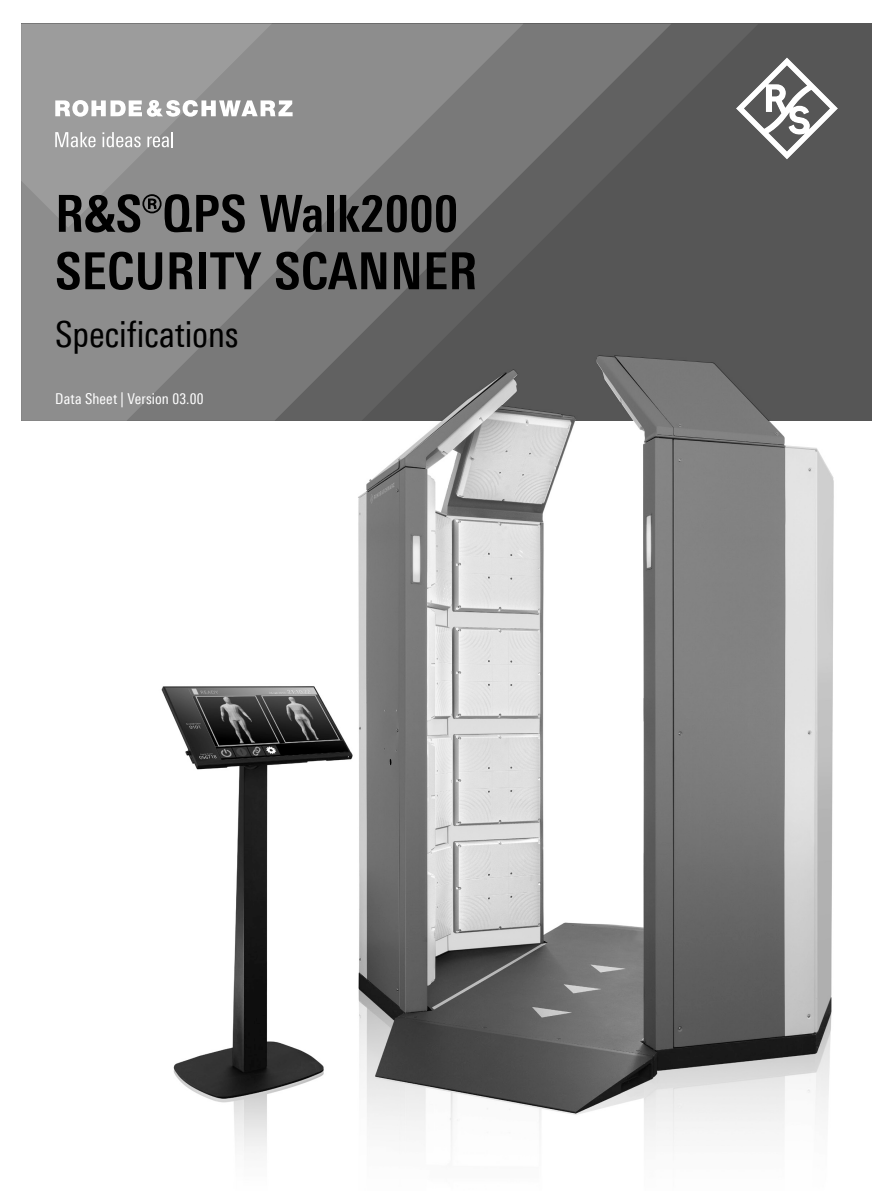
<style>
.page{position:relative;width:893px;height:1191px;background:#fff}
.page>*{position:absolute;margin:0;border:0;box-sizing:border-box;transform-origin:0 0}
.Seiten_Headline_34Pt{font:700 51px/57.4px "Linotype Univers 620 Cn";letter-spacing:.01em;color:#000}
.t1{font:36px "Linotype Univers 420 Cn";letter-spacing:-.005em;color:#000}
.t2{font:15px "Linotype Univers 420 Cn";letter-spacing:.01em;color:#fff}
</style>
<div class="page">
<div style="left:21px;top:24px;width:851px;height:397px;background:#565656"></div>
<svg style="left:671px;top:24px;width:86px;height:86px;fill:#616161"></svg>
<svg style="left:523px;top:24px;width:148px;height:202px"></svg>
<svg style="left:21px;top:24px;width:502px;height:397px;background:#848484"></svg>
<svg style="left:21px;top:24px;width:251px;height:204px;background:#959595"></svg>
<svg style="left:736px;top:57px;width:102px;height:102px"></svg>
<svg style="left:55px;top:100px;width:238px;height:17px;background:#cfcfcf"></svg>
<svg style="left:55px;top:132px;width:41px;height:15px"></svg>
<svg style="left:102px;top:132px;width:39px;height:15px"></svg>
<svg style="left:147px;top:132px;width:26px;height:15px"></svg>
<img style="left:33px;top:226px;width:801px;height:927px">
<img style="left:162px;top:356px;width:671px;height:757px">
<p class="Seiten_Headline_34Pt" style="left:55px;top:184px;width:424px">R&amp;S®QPS Walk2000<br>SECURITY SCANNER</p>
<p class="t1" style="left:55px;top:313px;width:185px">Specifications</p>
<p class="t2" style="left:55px;top:390px;width:150px">Data Sheet | Version 03.00</p>
</div>
